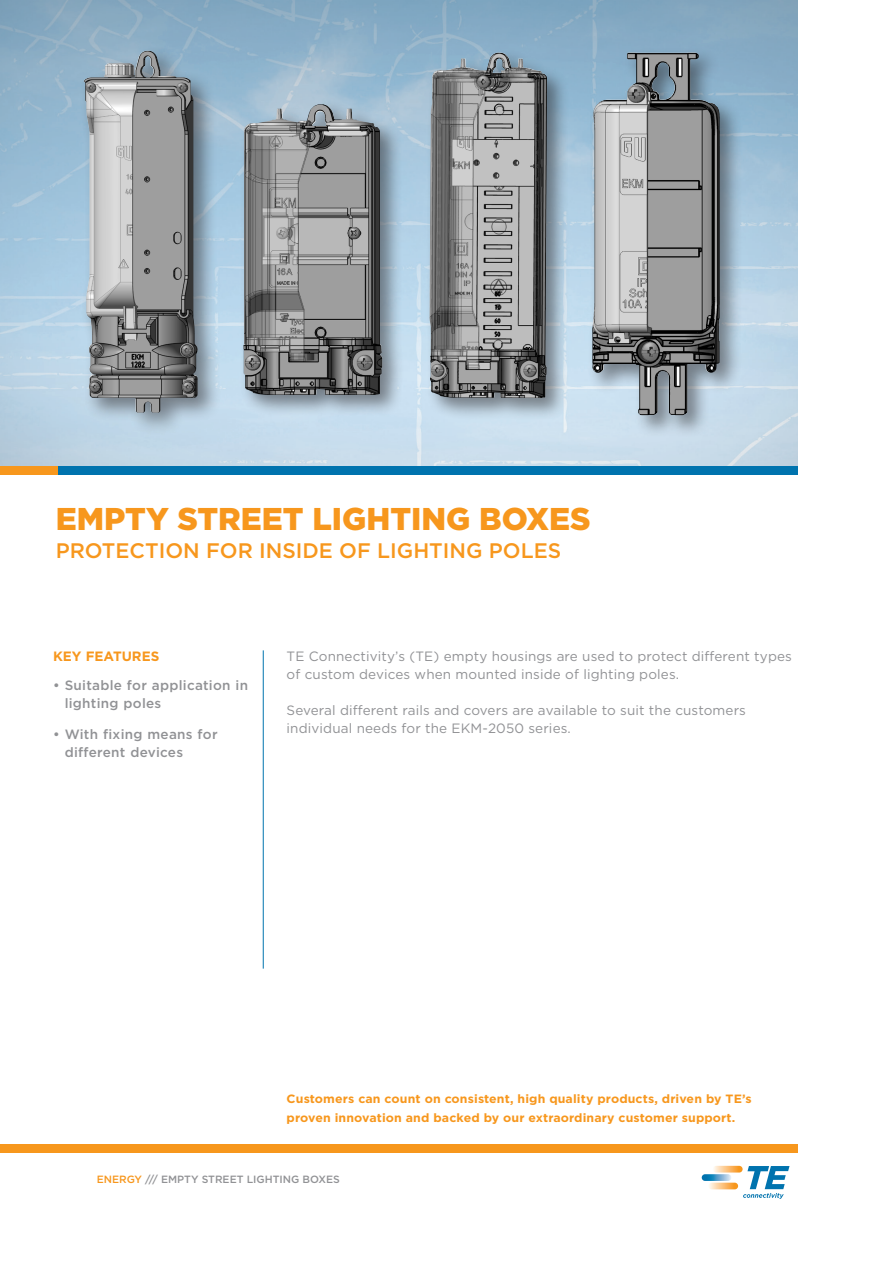
<style>
.page{position:relative;width:893px;height:1263px;background:#fff}
.page>*{position:absolute;margin:0;border:0;box-sizing:border-box;transform-origin:0 0}
.Cover_-_Main_Headlin{font:900 31.5px "Gotham";color:#f7971d}
.a_RAYCHEM_product{font:500 21px "Gotham";color:#f7971d}
.Main_Body_Copy{font:13.5px/18px "Gotham";letter-spacing:.01em;color:#919295}
.Key_Features_-_Bulle{font:500 13.5px/18px "Gotham";letter-spacing:.02em;color:#919295}
.KEY_FEATURE__TITLE{font:700 13.5px "Gotham";color:#f7971d}
.Cover_-_Closing_Copy{font:700 12px/19.5px "Gotham";letter-spacing:.01em;color:#f7971d}
.B_Footer_Info{font:500 10.5px "Gotham";color:#919295}
.s1{color:#f7971d}
</style>
<div class="page">
<img style="left:0;top:0;width:797px;height:466px">
<hr style="left:263px;top:650px;width:1px;height:318px;background:#0073ae">
<div style="left:0;top:466px;width:58px;height:9px;background:#f7971d"></div>
<div style="left:58px;top:466px;width:739px;height:9px;background:#0073ae"></div>
<div style="left:0;top:1144px;width:797px;height:9px;background:#f7971d"></div>
<svg style="left:713px;top:1166px;width:30px;height:6px"></svg>
<svg style="left:708px;top:1183px;width:30px;height:6px"></svg>
<svg style="left:702px;top:1174px;width:29px;height:7px"></svg>
<svg style="left:743px;top:1166px;width:46px;height:33px"></svg>
<div style="left:80px;top:46px;width:141px;height:390px;background:#231f20;opacity:.5"></div>
<img style="left:85px;top:51px;width:61px;height:29px">
<div style="left:587px;top:48px;width:156px;height:390px;background:#231f20;opacity:.5"></div>
<img style="left:592px;top:53px;width:44px;height:319px">
<div style="left:425px;top:48px;width:145px;height:372px;background:#231f20;opacity:.5"></div>
<img style="left:430px;top:53px;width:69px;height:242px">
<div style="left:238px;top:100px;width:166px;height:317px;background:#231f20;opacity:.5"></div>
<img style="left:243px;top:104px;width:78px;height:286px">
<p class="Cover_-_Main_Headlin" style="left:56px;top:497px;width:537px">EMPTY STREET LIGHTING BOXES</p>
<p class="a_RAYCHEM_product" style="left:56px;top:537px;width:507px">PROTECTION FOR INSIDE OF LIGHTING POLES</p>
<p class="KEY_FEATURE__TITLE" style="left:53px;top:647px;width:108px">KEY FEATURES</p>
<p class="Main_Body_Copy" style="left:287px;top:647px;width:507px">TE Connectivity’s (TE) empty housings are used to protect different types of custom devices when mounted inside of lighting poles.</p>
<p class="Main_Body_Copy" style="left:287px;top:701px;width:461px">Several different rails and covers are available to suit the customers individual needs for the EKM-2050 series.</p>
<p class="Key_Features_-_Bulle" style="left:65px;top:676px;width:185px;text-indent:-12px">• Suitable for application in lighting poles</p>
<p class="Key_Features_-_Bulle" style="left:65px;top:725px;width:154px;text-indent:-12px">• With fixing means for different devices</p>
<p class="Cover_-_Closing_Copy" style="left:287px;top:1089px;width:467px">Customers can count on consistent, high quality products, driven by TE’s proven innovation and backed by our extraordinary customer support.</p>
<p class="B_Footer_Info" style="left:97px;top:1173px;width:245px"><span class="s1">ENERGY</span> /// EMPTY STREET LIGHTING BOXES</p>
</div>
